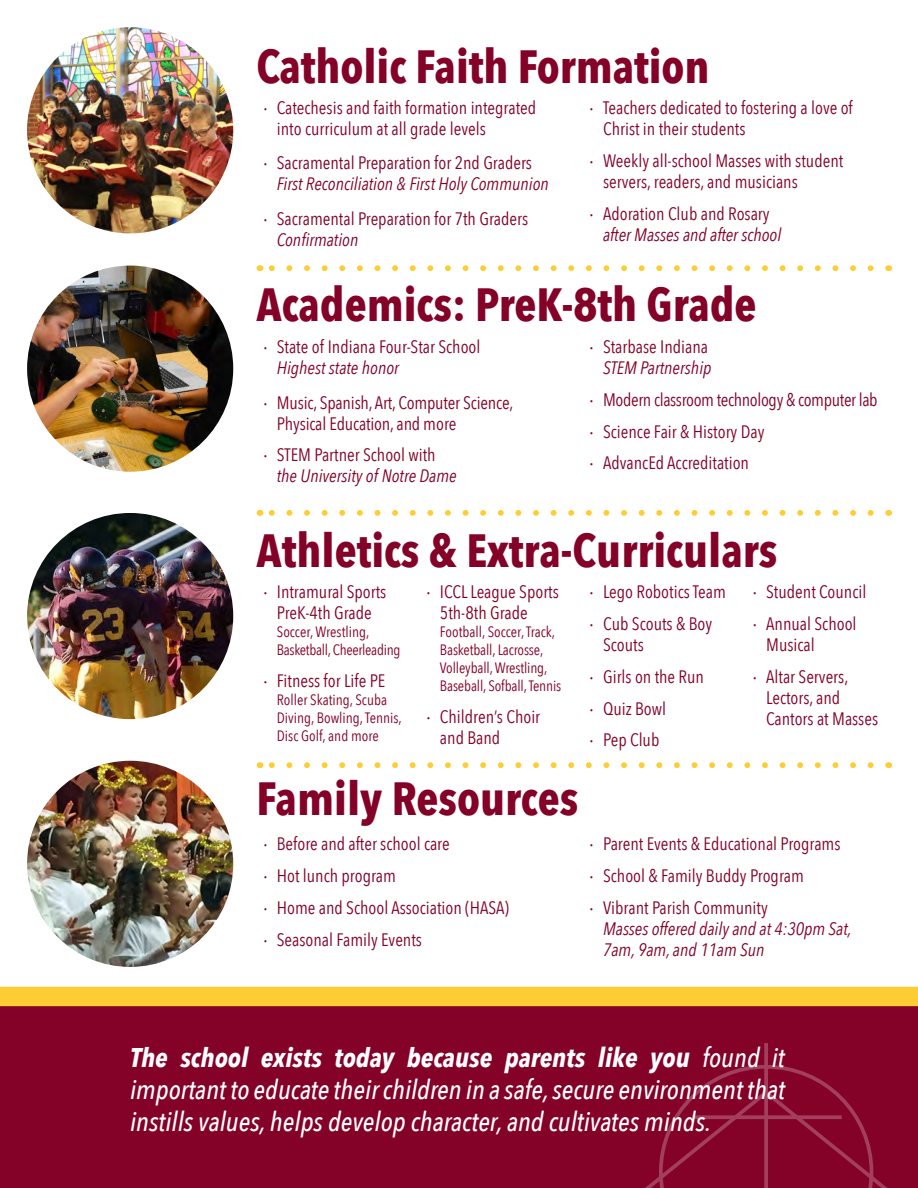
<style>
.page{position:relative;width:918px;height:1188px;background:#fff}
.page>*{position:absolute;margin:0;border:0;box-sizing:border-box;transform-origin:0 0}
.t1{font:700 46.5px "Avenir Next Condensed";color:#840128}
.t2{font:italic 500 27px/32.4px "Avenir Next Condensed";color:#fff;text-align:justify}
.t3{font:18px/21px "Avenir Next Condensed";color:#840128}
.t4{font:italic 18px/21px "Avenir Next Condensed";color:#840128}
.t5{font:18px "Avenir Next Condensed";letter-spacing:-.02em;color:#840128}
.t6{font:15px/18px "Avenir Next Condensed";letter-spacing:-.01em;color:#840128}
.s1{font-weight:500}
.s2{font-weight:500;font-style:normal}
.s3{font-style:normal}
.s4{font-style:italic}
.s5{font-weight:700}
</style>
<div class="page">
<svg style="left:0;top:987px;width:918px;height:201px;background:#931a29"></svg>
<svg style="left:268px;top:510px;width:603px;height:6px"></svg>
<svg style="left:268px;top:265px;width:603px;height:6px"></svg>
<svg style="left:268px;top:762px;width:603px;height:6px"></svg>
<img style="left:27px;top:27px;width:206px;height:206px;border-radius:103px">
<img style="left:27px;top:266px;width:206px;height:206px;border-radius:103px">
<img style="left:27px;top:513px;width:206px;height:206px;border-radius:103px">
<div style="left:574px;top:1065px;width:344px;height:123px;background:#840128"></div>
<svg style="left:764px;top:1043px;width:4px;height:145px"></svg>
<svg style="left:693px;top:1115px;width:149px;height:4px"></svg>
<img style="left:27px;top:761px;width:206px;height:206px;border-radius:103px">
<p class="t1" style="left:257px;top:38px;width:455px">Catholic Faith Formation</p>
<p class="t3" style="left:277px;top:96px;width:261px;text-indent:-14px"><span class="s1">·</span> Catechesis and faith formation integrated into curriculum at all grade levels</p>
<p class="t4" style="left:277px;top:153px;width:274px;text-indent:-14px"><span class="s2">·</span> <span class="s3">Sacramental Preparation for 2nd Graders<br></span>First Reconciliation &amp; First Holy Communion</p>
<p class="t3" style="left:277px;top:207px;width:253px;text-indent:-14px"><span class="s1">·</span> Sacramental Preparation for 7th Graders<br><span class="s4">Confirmation</span></p>
<p class="t3" style="left:603px;top:96px;width:251px;text-indent:-14px"><span class="s1">·</span> Teachers dedicated to fostering a love of<br>Christ in their students</p>
<p class="t3" style="left:603px;top:149px;width:242px;text-indent:-14px"><span class="s1">·</span> Weekly all-school Masses with student servers, readers, and musicians</p>
<p class="t4" style="left:603px;top:203px;width:180px;text-indent:-14px"><span class="s2">·</span> <span class="s3">Adoration Club and Rosary </span>after Masses and after school</p>
<p class="t1" style="left:257px;top:276px;width:501px">Academics: PreK-8th Grade</p>
<p class="t3" style="left:277px;top:335px;width:205px;text-indent:-14px"><span class="s1">·</span> State of Indiana Four-Star School<br><span class="s4">Highest state honor</span></p>
<p class="t3" style="left:277px;top:391px;width:238px;text-indent:-14px"><span class="s1">·</span> Music, Spanish, Art, Computer Science,<br>Physical Education, and more</p>
<p class="t4" style="left:277px;top:445px;width:181px;text-indent:-14px"><span class="s2">·</span> <span class="s3">STEM Partner School with </span>the University of Notre Dame</p>
<p class="t3" style="left:590px;top:335px;width:124px;text-align:right"><span class="s1">·</span> Starbase Indiana<br><span class="s4">STEM Partnership</span></p>
<p class="t5" style="left:590px;top:384px;width:290px"><span class="s1">·</span> Modern classroom technology &amp; computer lab</p>
<p class="t3" style="left:590px;top:420px;width:176px"><span class="s1">·</span> Science Fair &amp; History Day</p>
<p class="t3" style="left:590px;top:452px;width:161px"><span class="s1">·</span> AdvancEd Accreditation</p>
<p class="t1" style="left:257px;top:522px;width:522px">Athletics &amp; Extra-Curriculars</p>
<p class="t3" style="left:263px;top:581px;width:125px;text-align:center"><span class="s1">·</span> Intramural Sports<br>PreK-4th Grade</p>
<p class="t6" style="left:277px;top:622px;width:125px">Soccer, Wrestling,<br>Basketball, Cheerleading</p>
<p class="t3" style="left:263px;top:669px;width:124px"><span class="s1">·</span> Fitness for Life PE</p>
<p class="t6" style="left:277px;top:690px;width:127px">Roller Skating, Scuba<br>Diving, Bowling, Tennis,<br>Disc Golf, and more</p>
<p class="t3" style="left:440px;top:581px;width:120px;text-indent:-14px"><span class="s1">·</span> ICCL League Sports<br>5th-8th Grade</p>
<p class="t6" style="left:440px;top:622px;width:123px">Football, Soccer, Track,<br>Basketball, Lacrosse,<br>Volleyball, Wrestling,<br>Baseball, Sofball, Tennis</p>
<p class="t3" style="left:440px;top:705px;width:102px;text-indent:-14px"><span class="s1">·</span> Children’s Choir and Band</p>
<p class="t1" style="left:257px;top:770px;width:323px">Family Resources</p>
<p class="t3" style="left:263px;top:833px;width:188px"><span class="s1">·</span> Before and after school care</p>
<p class="t3" style="left:263px;top:865px;width:134px"><span class="s1">·</span> Hot lunch program</p>
<p class="t3" style="left:263px;top:896px;width:247px"><span class="s1">·</span> Home and School Association (HASA)</p>
<p class="t3" style="left:263px;top:928px;width:160px"><span class="s1">·</span> Seasonal Family Events</p>
<p class="t3" style="left:590px;top:581px;width:138px"><span class="s1">·</span> Lego Robotics Team</p>
<p class="t3" style="left:603px;top:612px;width:111px;text-indent:-14px"><span class="s1">·</span> Cub Scouts &amp; Boy<br>Scouts</p>
<p class="t3" style="left:590px;top:665px;width:116px"><span class="s1">·</span> Girls on the Run</p>
<p class="t3" style="left:590px;top:697px;width:78px"><span class="s1">·</span> Quiz Bowl</p>
<p class="t3" style="left:590px;top:729px;width:71px"><span class="s1">·</span> Pep Club</p>
<p class="t3" style="left:753px;top:581px;width:115px"><span class="s1">·</span> Student Council</p>
<p class="t3" style="left:766px;top:612px;width:92px;text-indent:-14px"><span class="s1">·</span> Annual School<br>Musical</p>
<p class="t3" style="left:766px;top:665px;width:113px;text-indent:-14px"><span class="s1">·</span> Altar Servers,<br>Lectors, and<br>Cantors at Masses</p>
<p class="t3" style="left:590px;top:833px;width:253px"><span class="s1">·</span> Parent Events &amp; Educational Programs</p>
<p class="t3" style="left:590px;top:865px;width:216px"><span class="s1">·</span> School &amp; Family Buddy Program</p>
<p class="t4" style="left:603px;top:897px;width:250px;text-indent:-14px"><span class="s2">·</span> <span class="s3">Vibrant Parish Community<br></span>Masses offered daily and at 4:30pm Sat,<br>7am, 9am, and 11am Sun</p>
<p class="t2" style="left:130px;top:1041px;width:656px"><span class="s5">The school exists today because parents like you</span> found it important to educate their children in a safe, secure environment that instills values, helps develop character, and cultivates minds.</p>
</div>
